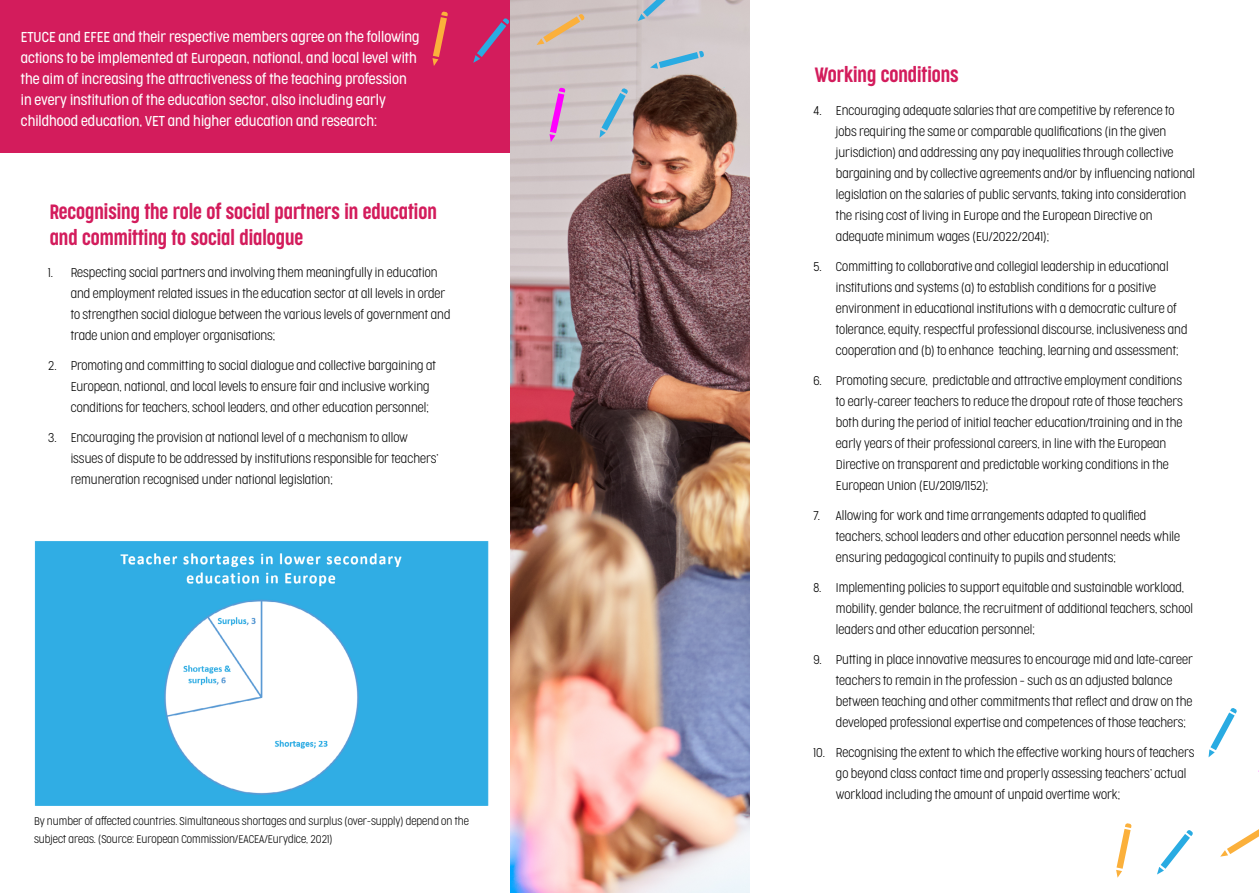
<style>
.page{position:relative;width:1259px;height:893px;background:#fff}
.page>*{position:absolute;margin:0;border:0;box-sizing:border-box;transform-origin:0 0}
.t1{font:300 19.5px/25.5px "Cocogoose Compressed";color:#d31c5c}
.t2{font:300 13.5px/21px "Cocogoose Condensed";color:#fff}
.t3{font:200 12px/21px "Cocogoose Condensed";color:#000}
.t4{font:200 10.5px/18px "Cocogoose Condensed";color:#000}
</style>
<div class="page">
<div style="left:0;top:0;width:510px;height:152px;background:#d31c5c"></div>
<img style="left:34px;top:541px;width:455px;height:265px">
<img style="left:510px;top:0;width:239px;height:893px">
<svg style="left:1116px;top:823px;width:15px;height:55px"></svg>
<svg style="left:1220px;top:829px;width:39px;height:28px"></svg>
<svg style="left:1157px;top:830px;width:36px;height:44px"></svg>
<svg style="left:1208px;top:708px;width:29px;height:49px"></svg>
<svg style="left:680px;top:194px;width:21px;height:19px"></svg>
<svg style="left:589px;top:178px;width:13px;height:35px"></svg>
<svg style="left:722px;top:87px;width:17px;height:54px"></svg>
<svg style="left:682px;top:112px;width:27px;height:50px"></svg>
<svg style="left:432px;top:11px;width:16px;height:55px"></svg>
<svg style="left:599px;top:88px;width:29px;height:50px"></svg>
<svg style="left:549px;top:88px;width:16px;height:54px"></svg>
<svg style="left:536px;top:14px;width:49px;height:31px;background:#d5bda7"></svg>
<svg style="left:473px;top:18px;width:36px;height:45px"></svg>
<svg style="left:650px;top:51px;width:54px;height:18px"></svg>
<svg style="left:638px;top:0;width:38px;height:21px"></svg>
<p class="t2" style="left:21px;top:26px;width:400px">ETUCE and EFEE and their respective members agree on the following actions to be implemented at European, national, and local level with the aim of increasing the attractiveness of the teaching profession in every institution of the education sector, also including early childhood education, VET and higher education and research:</p>
<h1 class="t1" style="left:50px;top:199px;width:388px">Recognising the role of social partners in education and committing to social dialogue</h1>
<p class="t3" style="left:71px;top:262px;width:381px;text-indent:-22px">1. Respecting social partners and involving them meaningfully in education and employment related issues in the education sector at all levels in order to strengthen social dialogue between the various levels of government and trade union and employer organisations;</p>
<p class="t3" style="left:71px;top:355px;width:367px;text-indent:-22px">2. Promoting and committing to social dialogue and collective bargaining at<br>European, national, and local levels to ensure fair and inclusive working conditions for teachers, school leaders, and other education personnel;</p>
<p class="t3" style="left:71px;top:427px;width:369px;text-indent:-22px">3. Encouraging the provision at national level of a mechanism to allow issues of dispute to be addressed by institutions responsible for teachers’ remuneration recognised under national legislation;</p>
<p class="t4" style="left:34px;top:812px;width:436px">By number of affected countries. Simultaneous shortages and surplus (over-supply) depend on the subject areas. (Source: European Commission/EACEA/Eurydice, 2021)</p>
<h1 class="t1" style="left:815px;top:62px;width:145px">Working conditions</h1>
<p class="t3" style="left:836px;top:100px;width:361px;text-indent:-22px">4. Encouraging adequate salaries that are competitive by reference to jobs requiring the same or comparable qualifications (in the given jurisdiction) and addressing any pay inequalities through collective bargaining and by collective agreements and/or by influencing national legislation on the salaries of public servants, taking into consideration the rising cost of living in Europe and the European Directive on adequate minimum wages (EU/2022/2041);</p>
<p class="t3" style="left:836px;top:256px;width:353px;text-indent:-22px">5. Committing to collaborative and collegial leadership in educational institutions and systems (a) to establish conditions for a positive environment in educational institutions with a democratic culture of tolerance, equity, respectful professional discourse, inclusiveness and cooperation and (b) to enhance teaching, learning and assessment;</p>
<p class="t3" style="left:836px;top:370px;width:348px;text-indent:-22px">6. Promoting secure, predictable and attractive employment conditions to early-career teachers to reduce the dropout rate of those teachers both during the period of initial teacher education/training and in the early years of their professional careers, in line with the European Directive on transparent and predictable working conditions in the European Union (EU/2019/1152);</p>
<p class="t3" style="left:836px;top:505px;width:346px;text-indent:-22px">7. Allowing for work and time arrangements adapted to qualified teachers, school leaders and other education personnel needs while ensuring pedagogical continuity to pupils and students;</p>
<p class="t3" style="left:836px;top:577px;width:358px;text-indent:-22px">8. Implementing policies to support equitable and sustainable workload, mobility, gender balance, the recruitment of additional teachers, school leaders and other education personnel;</p>
<p class="t3" style="left:836px;top:649px;width:358px;text-indent:-22px">9. Putting in place innovative measures to encourage mid and late-career teachers to remain in the profession – such as an adjusted balance between teaching and other commitments that reflect and draw on the developed professional expertise and competences of those teachers;</p>
<p class="t3" style="left:836px;top:742px;width:360px;text-indent:-22px">10. Recognising the extent to which the effective working hours of teachers go beyond class contact time and properly assessing teachers’ actual workload including the amount of unpaid overtime work;</p>
</div>
